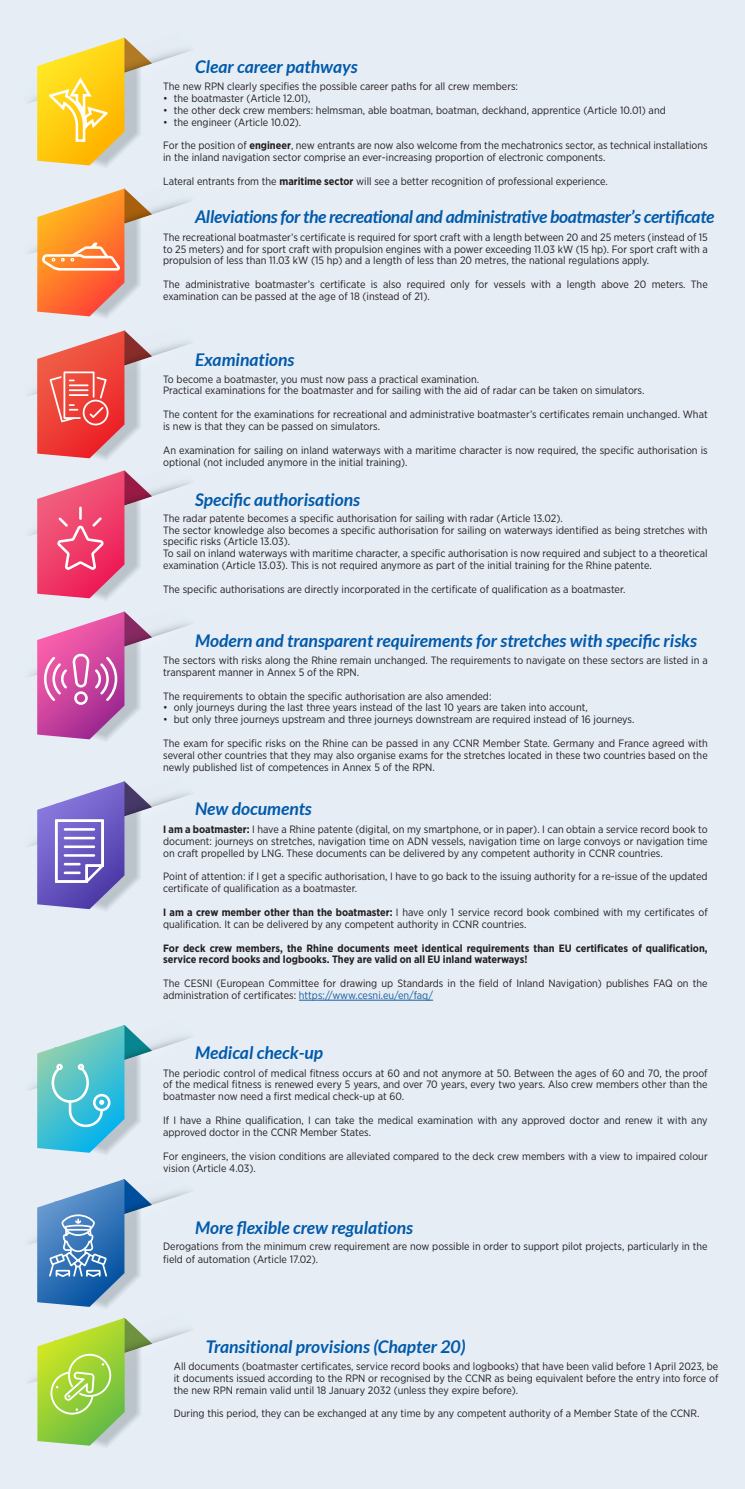
<style>
.page{position:relative;width:745px;height:1489px;background:#fff}
.page>*{position:absolute;margin:0;border:0;box-sizing:border-box;transform-origin:0 0}
.t1{font:italic 700 17.5px "Lato";color:#015aaa}
.t2{font:italic 700 17.5px "Lato";letter-spacing:-.02em;color:#015aaa}
.t3{font:10.62px/11.9px "Gotham Narrow";color:#231f20}
.t4{font:700 10.62px/11.9px "Gotham Narrow";color:#231f20}
.s1{font-weight:700}
.s2{color:#175d9e}
</style>
<div class="page">
<div style="left:0;top:0;width:744px;height:1488px;background:#e6edf5"></div>
<svg style="left:30px;top:1179px;width:161px;height:268px"></svg>
<svg style="left:29px;top:781px;width:161px;height:130px"></svg>
<hr style="left:65px;top:828px;width:29px;height:2px;background:#fff">
<hr style="left:65px;top:836px;width:29px;height:3px;background:#fff">
<hr style="left:65px;top:845px;width:29px;height:3px;background:#fff">
<hr style="left:65px;top:854px;width:29px;height:2px;background:#fff">
<hr style="left:65px;top:862px;width:14px;height:3px;background:#fff">
<hr style="left:65px;top:871px;width:14px;height:3px;background:#fff">
<svg style="left:30px;top:1025px;width:160px;height:129px"></svg>
<svg style="left:30px;top:37px;width:161px;height:130px"></svg>
<svg style="left:29px;top:188px;width:162px;height:553px"></svg>
<hr style="left:299px;top:999px;width:134px;height:1px;background:#175d9e">
<p class="t1" style="left:195px;top:57px;width:164px">Clear career pathways</p>
<p class="t3" style="left:163px;top:80px;width:356px">The new RPN clearly specifies the possible career paths for all crew members:</p>
<p class="t3" style="left:163px;top:92px;width:149px">• the boatmaster (Article 12.01),</p>
<p class="t3" style="left:163px;top:104px;width:504px">• the other deck crew members: helmsman, able boatman, boatman, deckhand, apprentice (Article 10.01) and</p>
<p class="t3" style="left:163px;top:116px;width:139px">• the engineer (Article 10.02).</p>
<p class="t3" style="left:163px;top:139px;width:545px">For the position of <span class="s1">engineer</span>, new entrants are now also welcome from the mechatronics sector, as technical installations in the inland navigation sector comprise an ever-increasing proportion of electronic components.</p>
<p class="t3" style="left:163px;top:175px;width:446px">Lateral entrants from the <span class="s1">maritime sector</span> will see a better recognition of professional experience.</p>
<p class="t2" style="left:195px;top:207px;width:520px">Alleviations for the recreational and administrative boatmaster’s certificate</p>
<p class="t3" style="left:163px;top:231px;width:545px;text-align:justify">The recreational boatmaster’s certificate is required for sport craft with a length between 20 and 25 meters (instead of 15 to 25 meters) and for sport craft with propulsion engines with a power exceeding 11.03 kW (15 hp). For sport craft with a propulsion of less than 11.03 kW (15 hp) and a length of less than 20 metres, the national regulations apply.</p>
<p class="t3" style="left:163px;top:278px;width:545px">The administrative boatmaster’s certificate is also required only for vessels with a length above 20 meters. The examination can be passed at the age of 18 (instead of 21).</p>
<p class="t1" style="left:195px;top:349px;width:101px">Examinations</p>
<p class="t3" style="left:163px;top:372px;width:317px">To become a boatmaster, you must now pass a practical examination.</p>
<p class="t3" style="left:163px;top:384px;width:482px">Practical examinations for the boatmaster and for sailing with the aid of radar can be taken on simulators.</p>
<p class="t3" style="left:163px;top:408px;width:545px">The content for the examinations for recreational and administrative boatmaster’s certificates remain unchanged. What is new is that they can be passed on simulators.</p>
<p class="t3" style="left:163px;top:444px;width:545px">An examination for sailing on inland waterways with a maritime character is now required, the specific authorisation is optional (not included anymore in the initial training).</p>
<p class="t1" style="left:195px;top:489px;width:166px">Specific authorisations</p>
<p class="t3" style="left:163px;top:512px;width:401px">The radar patente becomes a specific authorisation for sailing with radar (Article 13.02).</p>
<p class="t3" style="left:163px;top:523px;width:545px">The sector knowledge also becomes a specific authorisation for sailing on waterways identified as being stretches with specific risks (Article 13.03).</p>
<p class="t3" style="left:163px;top:547px;width:545px">To sail on inland waterways with maritime character, a specific authorisation is now required and subject to a theoretical examination (Article 13.03). This is not required anymore as part of the initial training for the Rhine patente.</p>
<p class="t3" style="left:163px;top:583px;width:463px">The specific authorisations are directly incorporated in the certificate of qualification as a boatmaster.</p>
<p class="t1" style="left:195px;top:630px;width:503px">Modern and transparent requirements for stretches with specific risks</p>
<p class="t3" style="left:163px;top:654px;width:545px">The sectors with risks along the Rhine remain unchanged. The requirements to navigate on these sectors are listed in a transparent manner in Annex 5 of the RPN.</p>
<p class="t3" style="left:163px;top:689px;width:329px">The requirements to obtain the specific authorisation are also amended:</p>
<p class="t3" style="left:163px;top:701px;width:426px">• only journeys during the last three years instead of the last 10 years are taken into account,</p>
<p class="t3" style="left:163px;top:713px;width:472px">• but only three journeys upstream and three journeys downstream are required instead of 16 journeys.</p>
<p class="t3" style="left:163px;top:737px;width:545px;text-align:justify">The exam for specific risks on the Rhine can be passed in any CCNR Member State. Germany and France agreed with several other countries that they may also organise exams for the stretches located in these two countries based on the newly published list of competences in Annex 5 of the RPN.</p>
<p class="t1" style="left:195px;top:798px;width:118px">New documents</p>
<p class="t3" style="left:163px;top:822px;width:545px;text-align:justify"><span class="s1">I am a boatmaster:</span> I have a Rhine patente (digital, on my smartphone, or in paper). I can obtain a service record book to document: journeys on stretches, navigation time on ADN vessels, navigation time on large convoys or navigation time on craft propelled by LNG. These documents can be delivered by any competent authority in CCNR countries.</p>
<p class="t3" style="left:163px;top:870px;width:545px">Point of attention: if I get a specific authorisation, I have to go back to the issuing authority for a re-issue of the updated certificate of qualification as a boatmaster.</p>
<p class="t3" style="left:163px;top:906px;width:545px"><span class="s1">I am a crew member other than the boatmaster:</span> I have only 1 service record book combined with my certificates of qualification. It can be delivered by any competent authority in CCNR countries.</p>
<p class="t4" style="left:163px;top:941px;width:545px">For deck crew members, the Rhine documents meet identical requirements than EU certificates of qualification, service record books and logbooks. They are valid on all EU inland waterways!</p>
<p class="t3" style="left:163px;top:977px;width:545px">The CESNI (European Committee for drawing up Standards in the field of Inland Navigation) publishes FAQ on the administration of certificates: <span class="s2">https://www.cesni.eu/en/faq/</span></p>
<p class="t1" style="left:195px;top:1042px;width:129px">Medical check-up</p>
<p class="t3" style="left:163px;top:1066px;width:545px;text-align:justify">The periodic control of medical fitness occurs at 60 and not anymore at 50. Between the ages of 60 and 70, the proof of the medical fitness is renewed every 5 years, and over 70 years, every two years. Also crew members other than the boatmaster now need a first medical check-up at 60.</p>
<p class="t3" style="left:163px;top:1114px;width:545px">If I have a Rhine qualification, I can take the medical examination with any approved doctor and renew it with any approved doctor in the CCNR Member States.</p>
<p class="t3" style="left:163px;top:1149px;width:545px">For engineers, the vision conditions are alleviated compared to the deck crew members with a view to impaired colour vision (Article 4.03).</p>
<p class="t1" style="left:195px;top:1217px;width:219px">More flexible crew regulations</p>
<p class="t3" style="left:163px;top:1239px;width:545px;line-height:12.5px">Derogations from the minimum crew requirement are now possible in order to support pilot projects, particularly in the field of automation (Article 17.02).</p>
<p class="t1" style="left:206px;top:1336px;width:261px">Transitional provisions (Chapter 20)</p>
<p class="t3" style="left:174px;top:1359px;width:545px;text-align:justify">All documents (boatmaster certificates, service record books and logbooks) that have been valid before 1 April 2023, be it documents issued according to the RPN or recognised by the CCNR as being equivalent before the entry into force of the new RPN remain valid until 18 January 2032 (unless they expire before).</p>
<p class="t3" style="left:174px;top:1407px;width:526px">During this period, they can be exchanged at any time by any competent authority of a Member State of the CCNR.</p>
</div>
